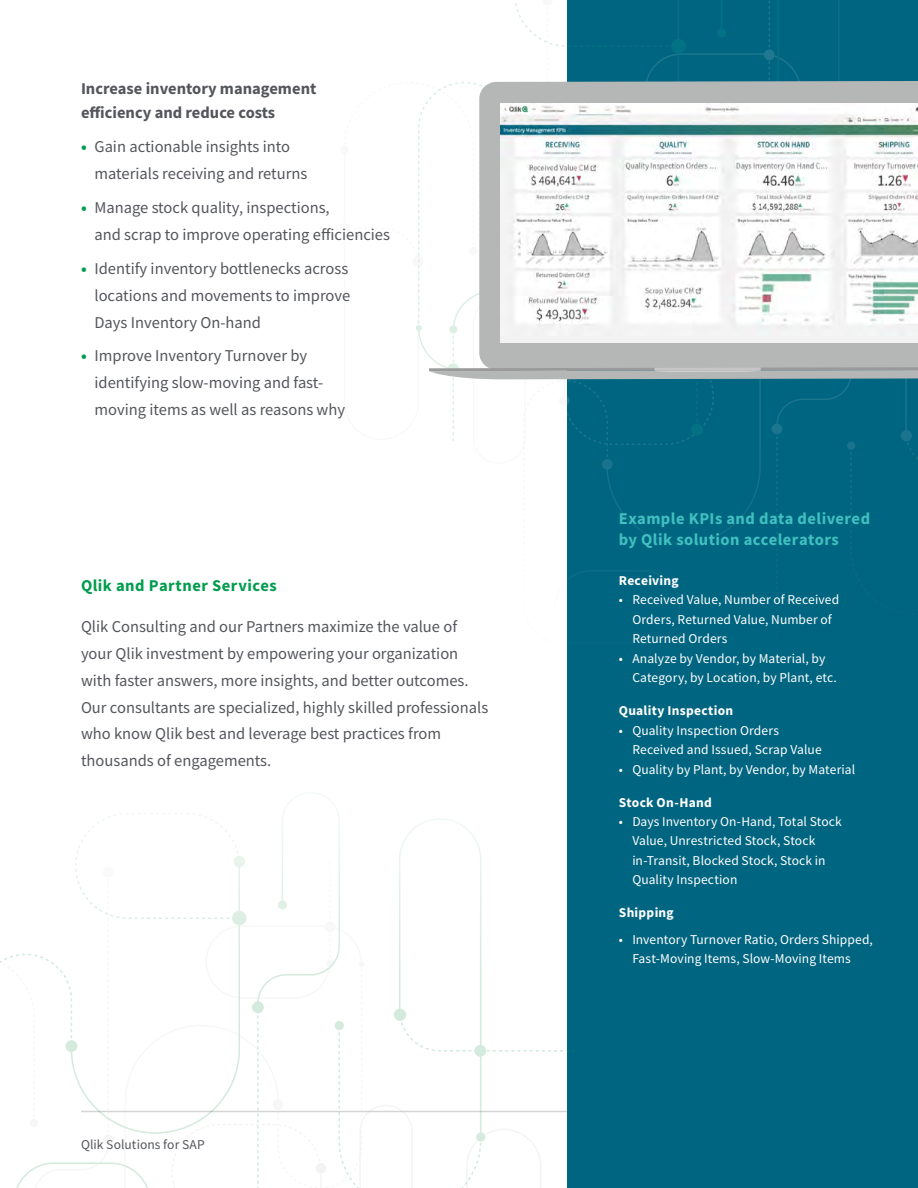
<style>
.page{position:relative;width:918px;height:1188px;background:#fff}
.page>*{position:absolute;margin:0;border:0;box-sizing:border-box;transform-origin:0 0}
.t1{font:16.5px/27px "Source Sans Pro";color:#54565b}
.t2{font:700 16.5px/21px "Source Sans Pro";letter-spacing:.03em;color:#40c0c0}
.t3{font:700 16.5px/24px "Source Sans Pro";color:#54565b}
.t4{font:700 16.5px "Source Sans Pro";letter-spacing:.03em;color:#009c4d}
.t5{font:13.5px/19.5px "Source Sans Pro";letter-spacing:.005em;color:#fff}
.t6{font:700 13.5px "Source Sans Pro";letter-spacing:.02em;color:#fff}
.t7{font:13.5px "Source Sans Pro";letter-spacing:.005em;color:#54565b}
.s1{font-weight:700;color:#009c4d}
</style>
<div class="page">
<div style="left:567px;top:0;width:351px;height:1188px;background:#006580"></div>
<svg style="left:416px;top:0;width:502px;height:594px"></svg>
<div style="left:500px;top:104px;width:418px;height:238px;background:#f2f2f2"></div>
<img style="left:500px;top:104px;width:418px;height:221px">
<svg style="left:0;top:796px;width:567px;height:392px"></svg>
<div style="left:394px;top:1009px;width:12px;height:12px;background:#d3eadc;border-radius:50%"></div>
<div style="left:474px;top:1045px;width:12px;height:12px;background:#d3eadc;border-radius:50%"></div>
<div style="left:476px;top:1133px;width:9px;height:9px;background:#d3eadc;border-radius:50%"></div>
<div style="left:335px;top:1021px;width:9px;height:9px;background:#d3eadc;border-radius:50%"></div>
<svg style="left:278px;top:900px;width:9px;height:10px"></svg>
<div style="left:252px;top:1001px;width:12px;height:12px;background:#d3eadc;border-radius:50%"></div>
<div style="left:232px;top:911px;width:15px;height:14px;background:#ddefe4;border-radius:50%"></div>
<div style="left:234px;top:856px;width:11px;height:11px;background:#e8f4ed;border-radius:50%"></div>
<div style="left:65px;top:1040px;width:12px;height:12px;background:#d3eadc;border-radius:50%"></div>
<p class="t3" style="left:81px;top:77px;width:237px">Increase inventory management efficiency and reduce costs</p>
<p class="t1" style="left:94px;top:133px;width:214px;text-indent:-13px"><span class="s1">•</span> Gain actionable insights into materials receiving and returns</p>
<p class="t1" style="left:94px;top:194px;width:297px;text-indent:-13px"><span class="s1">•</span> Manage stock quality, inspections,<br>and scrap to improve operating efficiencies</p>
<p class="t1" style="left:94px;top:255px;width:257px;text-indent:-13px"><span class="s1">•</span> Identify inventory bottlenecks across locations and movements to improve<br>Days Inventory On-hand</p>
<p class="t1" style="left:94px;top:342px;width:252px;text-indent:-13px"><span class="s1">•</span> Improve Inventory Turnover by identifying slow-moving and fast&shy;moving items as well as reasons why</p>
<p class="t4" style="left:81px;top:574px;width:197px">Qlik and Partner Services</p>
<p class="t1" style="left:81px;top:612px;width:409px">Qlik Consulting and our Partners maximize the value of your Qlik investment by empowering your organization with faster answers, more insights, and better outcomes.<br>Our consultants are specialized, highly skilled professionals who know Qlik best and leverage best practices from thousands of engagements.</p>
<p class="t7" style="left:81px;top:1136px;width:125px">Qlik Solutions for SAP</p>
<p class="t2" style="left:619px;top:508px;width:253px">Example KPIs and data delivered by Qlik solution accelerators</p>
<p class="t6" style="left:619px;top:571px;width:61px">Receiving</p>
<p class="t5" style="left:632px;top:590px;width:208px;text-indent:-14px">• Received Value, Number of Received<br>Orders, Returned Value, Number of<br>Returned Orders</p>
<p class="t5" style="left:632px;top:648px;width:206px;text-indent:-14px">• Analyze by Vendor, by Material, by<br>Category, by Location, by Plant, etc.</p>
<p class="t6" style="left:619px;top:701px;width:116px">Quality Inspection</p>
<p class="t5" style="left:632px;top:720px;width:191px;text-indent:-14px">• Quality Inspection Orders<br>Received and Issued, Scrap Value</p>
<p class="t5" style="left:619px;top:759px;width:238px">• Quality by Plant, by Vendor, by Material</p>
<p class="t6" style="left:619px;top:793px;width:95px">Stock On-Hand</p>
<p class="t5" style="left:632px;top:812px;width:211px;text-indent:-14px">• Days Inventory On-Hand, Total Stock<br>Value, Unrestricted Stock, Stock in-Transit, Blocked Stock, Stock in<br>Quality Inspection</p>
<p class="t6" style="left:619px;top:904px;width:56px">Shipping</p>
<p class="t5" style="left:632px;top:929px;width:242px;text-indent:-14px">• Inventory Turnover Ratio, Orders Shipped,<br>Fast-Moving Items, Slow-Moving Items</p>
</div>
